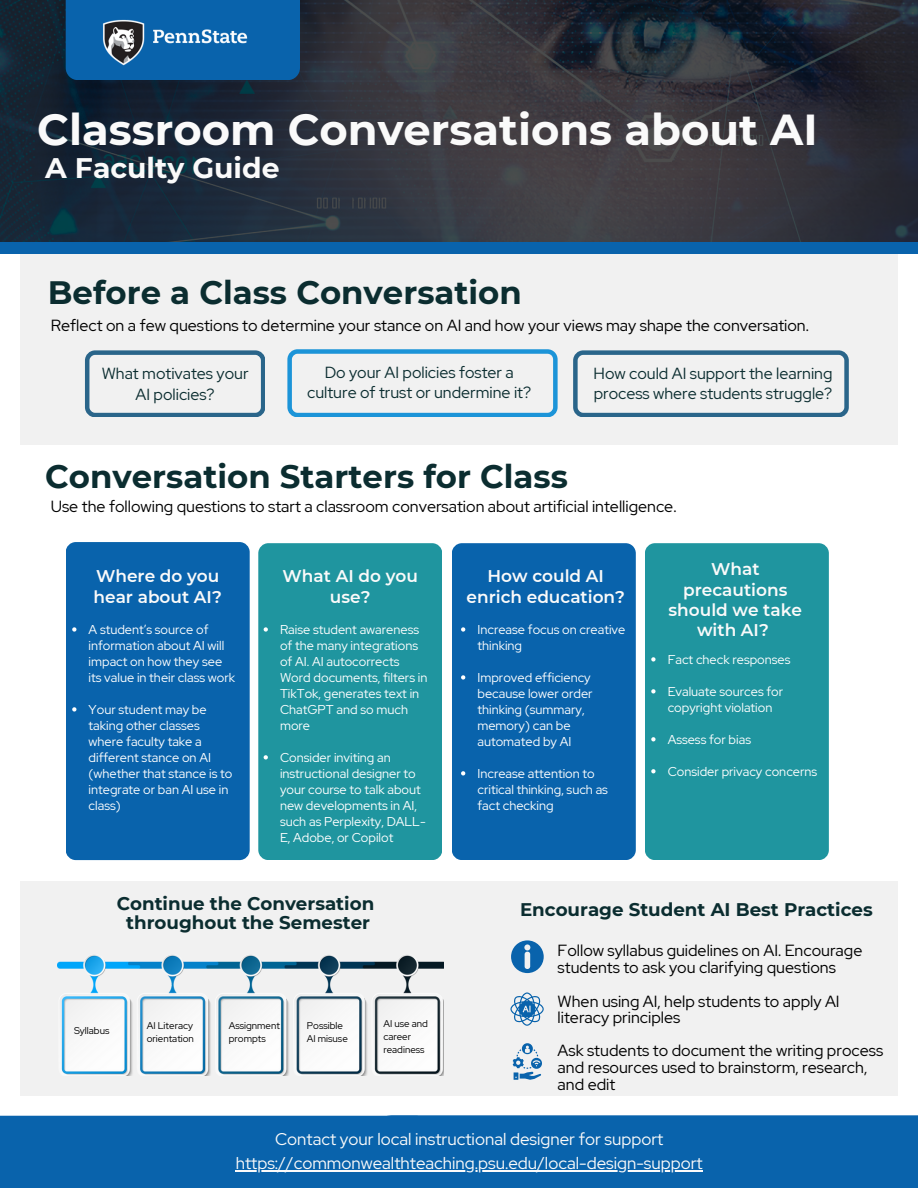
<style>
.page{position:relative;width:918px;height:1188px;background:#fff}
.page>*{position:absolute;margin:0;border:0;box-sizing:border-box;transform-origin:0 0}
.t1{font:700 43.35px "Montserrat";color:#fafafa}
.t2{font:700 32.4px "Montserrat";color:#0b2d30}
.t3{font:700 28.35px "Montserrat";color:#fafafa}
.t4{font:700 18.3px "Montserrat";color:#0b2d30}
.t5{font:16.95px "Red Hat Display";color:#fafafa}
.t6{font:600 16.95px/20.2px "Montserrat";color:#fafafa;text-align:center}
.t7{font:16.05px/16.8px "Red Hat Display";color:#000}
.t8{font:16.05px/20.2px "Red Hat Display";color:#0b2d30;text-align:center}
.t9{font:12.75px/16px "Red Hat Display";color:#fff}
.t10{font:9.75px/13px "Red Hat Display";color:#000}
</style>
<div class="page">
<div style="left:0;top:1116px;width:424px;height:72px;background:#0963ac"></div>
<div style="left:273px;top:1115px;width:645px;height:73px;background:#0963ac"></div>
<div style="left:20px;top:881px;width:878px;height:215px;background:#f1f1f1"></div>
<svg style="left:0;top:0;width:918px;height:242px;background:#2b303a"></svg>
<div style="left:20px;top:254px;width:878px;height:190px;background:#f1f1f1"></div>
<div style="left:0;top:242px;width:918px;height:12px;background:#0963ac"></div>
<div style="left:66px;top:0;width:234px;height:80px;background:#0963ac"></div>
<img style="left:84px;top:0;width:182px;height:84px">
<img style="left:57px;top:955px;width:386px;height:120px">
<svg style="left:511px;top:940px;width:33px;height:33px"></svg>
<svg style="left:513px;top:1043px;width:29px;height:37px"></svg>
<svg style="left:510px;top:992px;width:34px;height:34px"></svg>
<hr style="left:236px;top:1170px;width:467px;height:1px;background:#fafafa">
<div style="left:645px;top:543px;width:184px;height:317px;background:#1f959f;border-radius:10px"></div>
<div style="left:452px;top:543px;width:184px;height:317px;background:#0963ac"></div>
<div style="left:258px;top:543px;width:184px;height:317px;background:#1f959f;border-radius:10px"></div>
<div style="left:66px;top:542px;width:184px;height:318px;background:#0963ac;border-radius:10px"></div>
<svg style="left:651px;top:657px;width:5px;height:5px"></svg>
<svg style="left:651px;top:689px;width:5px;height:4px"></svg>
<svg style="left:651px;top:737px;width:5px;height:4px"></svg>
<svg style="left:651px;top:769px;width:5px;height:4px"></svg>
<svg style="left:461px;top:627px;width:4px;height:5px"></svg>
<svg style="left:461px;top:675px;width:4px;height:5px"></svg>
<svg style="left:461px;top:771px;width:4px;height:4px"></svg>
<svg style="left:264px;top:627px;width:4px;height:5px"></svg>
<svg style="left:264px;top:755px;width:4px;height:5px"></svg>
<svg style="left:72px;top:627px;width:4px;height:5px"></svg>
<svg style="left:72px;top:707px;width:4px;height:5px"></svg>
<svg style="left:287px;top:349px;width:270px;height:68px"></svg>
<svg style="left:85px;top:350px;width:180px;height:67px"></svg>
<svg style="left:573px;top:350px;width:276px;height:67px"></svg>
<p class="t1" style="left:37px;top:103px;width:782px">Classroom Conversations about AI</p>
<p class="t3" style="left:45px;top:151px;width:236px">A Faculty Guide</p>
<p class="t2" style="left:48px;top:272px;width:476px">Before a Class Conversation</p>
<p class="t7" style="left:51px;top:317px;width:760px">Reflect on a few questions to determine your stance on AI and how your views may shape the conversation.</p>
<p class="t8" style="left:102px;top:363px;width:148px">What motivates your</p>
<p class="t8" style="left:136px;top:384px;width:81px">AI policies?</p>
<p class="t8" style="left:307px;top:362px;width:226px">Do your AI policies foster a culture of trust or undermine it?</p>
<p class="t2" style="left:45px;top:456px;width:524px">Conversation Starters for Class</p>
<p class="t8" style="left:594px;top:363px;width:240px;text-align:left">How could AI support the learning process where students struggle?</p>
<p class="t7" style="left:51px;top:497px;width:627px">Use the following questions to start a classroom conversation about artificial intelligence.</p>
<p class="t6" style="left:94px;top:566px;width:130px;text-align:left">Where do you hear about AI?</p>
<p class="t9" style="left:89px;top:621px;width:148px">A student’s source of information about AI will impact on how they see its value in their class work</p>
<p class="t9" style="left:89px;top:701px;width:145px">Your student may be taking other classes where faculty take a different stance on AI (whether that stance is to integrate or ban AI use in class)</p>
<p class="t6" style="left:283px;top:566px;width:137px">What AI do you use?</p>
<p class="t9" style="left:280px;top:621px;width:149px">Raise student awareness of the many integrations of AI. AI autocorrects<br>Word documents, filters in<br>TikTok, generates text in<br>ChatGPT and so much more</p>
<p class="t9" style="left:280px;top:749px;width:147px">Consider inviting an instructional designer to your course to talk about new developments in AI, such as Perplexity, DALL-<br>E, Adobe, or Copilot</p>
<p class="t4" style="left:117px;top:892px;width:259px">Continue the Conversation</p>
<p class="t4" style="left:126px;top:911px;width:245px">throughout the Semester</p>
<p class="t10" style="left:74px;top:1024px;width:37px">Syllabus</p>
<p class="t10" style="left:147px;top:1019px;width:49px">AI Literacy orientation</p>
<p class="t10" style="left:229px;top:1019px;width:53px">Assignment prompts</p>
<p class="t10" style="left:383px;top:1017px;width:46px">AI use and career</p>
<p class="t10" style="left:383px;top:1043px;width:43px">readiness</p>
<p class="t10" style="left:307px;top:1019px;width:42px">Possible<br>AI misuse</p>
<p class="t6" style="left:467px;top:566px;width:160px">How could AI enrich education?</p>
<p class="t6" style="left:669px;top:559px;width:135px">What precautions should we take</p>
<p class="t9" style="left:477px;top:621px;width:149px">Increase focus on creative</p>
<p class="t6" style="left:697px;top:620px;width:73px">with AI?</p>
<p class="t9" style="left:477px;top:637px;width:46px">thinking</p>
<p class="t9" style="left:477px;top:669px;width:117px">Improved efficiency because lower order thinking (summary, memory) can be automated by AI</p>
<p class="t9" style="left:477px;top:765px;width:132px">Increase attention to critical thinking, such as fact checking</p>
<p class="t9" style="left:668px;top:651px;width:124px">Fact check responses</p>
<p class="t9" style="left:668px;top:683px;width:117px">Evaluate sources for copyright violation</p>
<p class="t9" style="left:668px;top:731px;width:85px">Assess for bias</p>
<p class="t9" style="left:668px;top:763px;width:151px">Consider privacy concerns</p>
<p class="t4" style="left:520px;top:898px;width:354px">Encourage Student AI Best Practices</p>
<p class="t7" style="left:558px;top:942px;width:306px">Follow syllabus guidelines on AI. Encourage students to ask you clarifying questions</p>
<p class="t7" style="left:558px;top:994px;width:284px;line-height:15.8px">When using AI, help students to apply AI literacy principles</p>
<p class="t7" style="left:558px;top:1042px;width:327px">Ask students to document the writing process and resources used to brainstorm, research, and edit</p>
<p class="t5" style="left:275px;top:1128px;width:390px">Contact your local instructional designer for support</p>
<p class="t5" style="left:236px;top:1152px;width:469px">https://commonwealthteaching.psu.edu/local-design-support</p>
</div>
